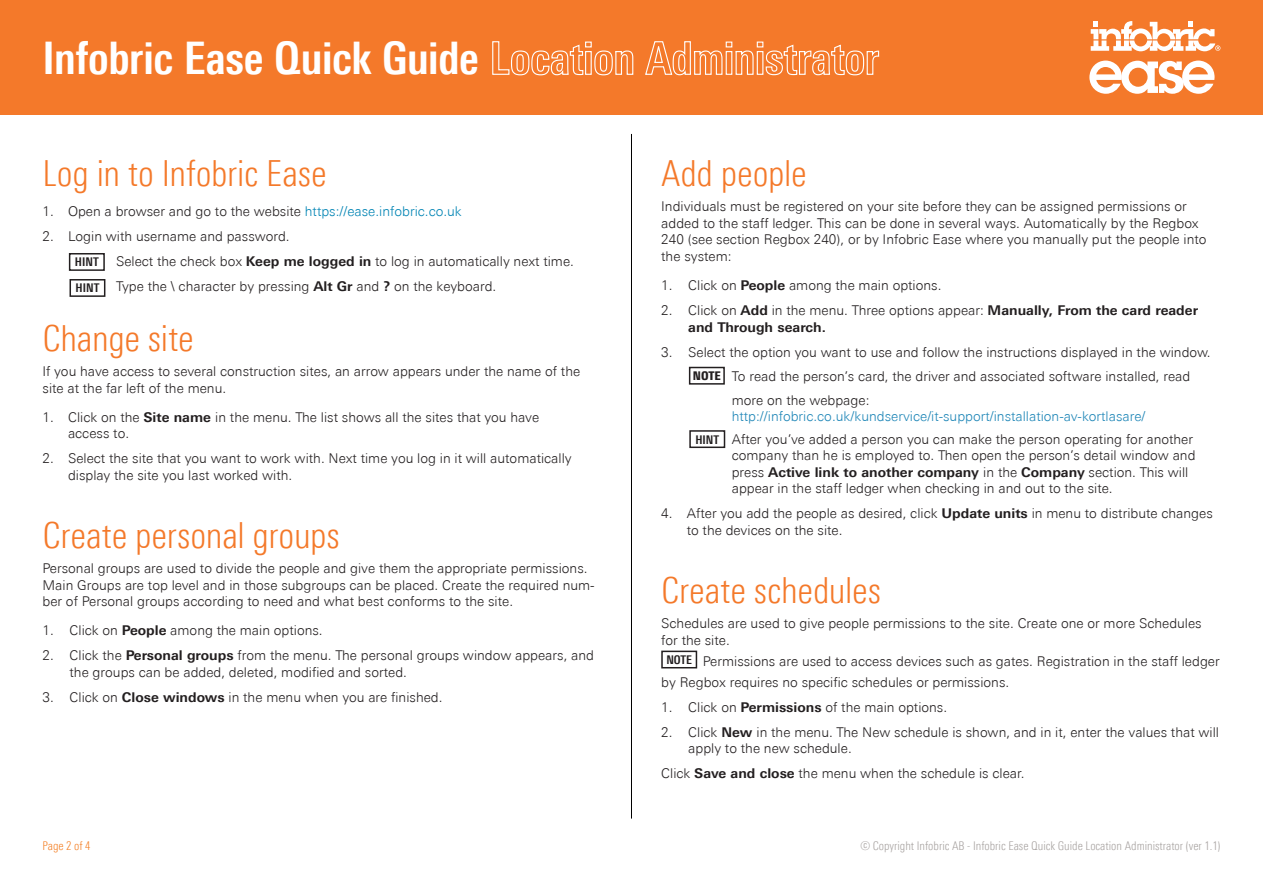
<style>
.page{position:relative;width:1263px;height:893px;background:#fff}
.page>*{position:absolute;margin:0;border:0;box-sizing:border-box;transform-origin:0 0}
.t1{font:700 condensed 45px "Univers Next Pro";letter-spacing:-.01em;color:#fff}
.t2{font:300 condensed 36px "Univers Next Pro";letter-spacing:-.005em;color:#f4792a}
.Text{font:300 13.5px/16.5px "Univers Next Pro";color:#231f20}
.t3{font:300 13.5px/22.5px "Univers Next Pro";color:#1e86b7}
.Stycke_i_nummerlista{font:300 13.5px "Univers Next Pro";color:#231f20}
.t4{font:700 13.5px/16.5px "Univers Next Pro";color:#231f20}
.t5{font:300 condensed 12px "Univers Next Pro";color:#a7a2a0}
.t6{font:700 condensed 12px "Univers Next Pro";color:#231f20}
.Sidnummer{font:300 condensed 12px "Univers Next Pro";color:#f48026}
.t7{font:900 condensed 12px "Univers Next Pro";color:#231f20}
.s1{color:#0084b4}
.s2{font-weight:700}
.s3{font-weight:300}
.s4{color:#231f20}
</style>
<div class="page">
<div style="left:0;top:0;width:1263px;height:115px;background:#f4792a"></div>
<svg style="left:492px;top:41px;width:142px;height:35px"></svg>
<svg style="left:645px;top:41px;width:235px;height:35px"></svg>
<svg style="left:1089px;top:61px;width:125px;height:33px"></svg>
<svg style="left:1091px;top:21px;width:129px;height:30px"></svg>
<div style="left:689px;top:367px;width:36px;height:18px;border:2px solid #231f20"></div>
<div style="left:661px;top:651px;width:36px;height:17px;border:2px solid #231f20"></div>
<div style="left:69px;top:253px;width:36px;height:18px;border:2px solid #231f20"></div>
<div style="left:689px;top:430px;width:36px;height:18px;border:2px solid #231f20"></div>
<div style="left:70px;top:279px;width:35px;height:18px;border:2px solid #231f20"></div>
<hr style="left:631px;top:134px;width:1px;height:685px;background:#000">
<h1 class="t1" style="left:43px;top:32px;width:438px">Infobric Ease Quick Guide</h1>
<p class="t2" style="left:43px;top:153px;width:286px">Log in to Infobric Ease</p>
<p class="Text" style="left:43px;top:203px;width:421px">1. Open a browser and go to the website <span class="s1">https://ease.infobric.co.uk</span></p>
<p class="Text" style="left:43px;top:228px;width:249px">2. Login with username and password.</p>
<p class="Stycke_i_nummerlista" style="left:116px;top:253px;width:459px">Select the check box <span class="s2">Keep me logged in</span> to log in automatically next time.</p>
<p class="Stycke_i_nummerlista" style="left:116px;top:279px;width:382px">Type the \ character by pressing <span class="s2">Alt Gr</span> and <span class="s2">?</span> on the keyboard.</p>
<p class="t2" style="left:43px;top:318px;width:153px">Change site</p>
<p class="Text" style="left:43px;top:363px;width:539px">If you have access to several construction sites, an arrow appears under the name of the site at the far left of the menu.</p>
<p class="Text" style="left:68px;top:409px;width:473px;text-indent:-26px">1. Click on the <span class="s2">Site name</span> in the menu. The list shows all the sites that you have access to.</p>
<p class="Text" style="left:68px;top:450px;width:505px;text-indent:-26px">2. Select the site that you want to work with. Next time you log in it will automatically display the site you last worked with.</p>
<p class="t2" style="left:43px;top:515px;width:299px">Create personal groups</p>
<p class="Text" style="left:43px;top:560px;width:554px">Personal groups are used to divide the people and give them the appropriate permissions.<br>Main Groups are top level and in those subgroups can be placed. Create the required num&shy;ber of Personal groups according to need and what best conforms to the site.</p>
<p class="Text" style="left:43px;top:622px;width:282px">1. Click on <span class="s2">People</span> among the main options.</p>
<p class="Text" style="left:70px;top:647px;width:526px;text-indent:-27px">2. Click the <span class="s2">Personal groups</span> from the menu. The personal groups window appears, and the groups can be added, deleted, modified and sorted.</p>
<p class="Text" style="left:43px;top:689px;width:402px">3. Click on <span class="s2">Close windows</span> in the menu when you are finished.</p>
<p class="t6" style="left:75px;top:255px;width:25px">HINT</p>
<p class="t6" style="left:76px;top:281px;width:25px">HINT</p>
<p class="Sidnummer" style="left:43px;top:839px;width:49px">Page 2 of 4</p>
<p class="t2" style="left:661px;top:153px;width:147px">Add people</p>
<p class="Text" style="left:661px;top:198px;width:547px">Individuals must be registered on your site before they can be assigned permissions or added to the staff ledger. This can be done in several ways. Automatically by the Regbox 240 (see section Regbox 240), or by Infobric Ease where you manually put the people into the system:</p>
<p class="Text" style="left:661px;top:277px;width:282px">1. Click on <span class="s2">People</span> among the main options.</p>
<p class="t4" style="left:688px;top:302px;width:511px;text-indent:-27px"><span class="s3">2. Click on</span> Add <span class="s3">in the menu. Three options appear:</span> Manually, From the card reader and Through search.</p>
<p class="Text" style="left:732px;top:340px;width:480px;line-height:24px;text-indent:-70px">3. Select the option you want to use and follow the instructions displayed in the window.<br>To read the person’s card, the driver and associated software installed, read more on the webpage:</p>
<p class="t3" style="left:732px;top:405px;width:463px">http://infobric.co.uk/kundservice/it-support/installation-av-kortlasare/<br><span class="s4">After you’ve added a person you can make the person operating for another</span></p>
<p class="Text" style="left:732px;top:447px;width:465px">company than he is employed to. Then open the person’s detail window and press <span class="s2">Active link to another company</span> in the <span class="s2">Company</span> section. This will appear in the staff ledger when checking in and out to the site.</p>
<p class="Text" style="left:687px;top:505px;width:528px;text-indent:-26px">4. After you add the people as desired, click <span class="s2">Update units</span> in menu to distribute changes to the devices on the site.</p>
<p class="t7" style="left:693px;top:369px;width:30px">NOTE</p>
<p class="t6" style="left:695px;top:432px;width:25px">HINT</p>
<p class="t2" style="left:661px;top:570px;width:221px">Create schedules</p>
<p class="Text" style="left:661px;top:615px;width:542px">Schedules are used to give people permissions to the site. Create one or more Schedules for the site.</p>
<p class="Text" style="left:661px;top:650px;width:560px;line-height:21px;text-indent:42px">Permissions are used to access devices such as gates. Registration in the staff ledger by Regbox requires no specific schedules or permissions.</p>
<p class="Text" style="left:661px;top:698px;width:287px">1. Click on <span class="s2">Permissions</span> of the main options.</p>
<p class="Text" style="left:688px;top:723px;width:532px;text-indent:-27px">2. Click <span class="s2">New</span> in the menu. The New schedule is shown, and in it, enter the values that will apply to the new schedule.</p>
<p class="Text" style="left:661px;top:765px;width:365px">Click <span class="s2">Save and close</span> the menu when the schedule is clear.</p>
<p class="t6" style="left:666px;top:653px;width:27px">NOTE</p>
<p class="t5" style="left:860px;top:839px;width:362px">© Copyright Infobric AB - Infobric Ease Quick Guide Location Administrator (ver 1.1)</p>
</div>
